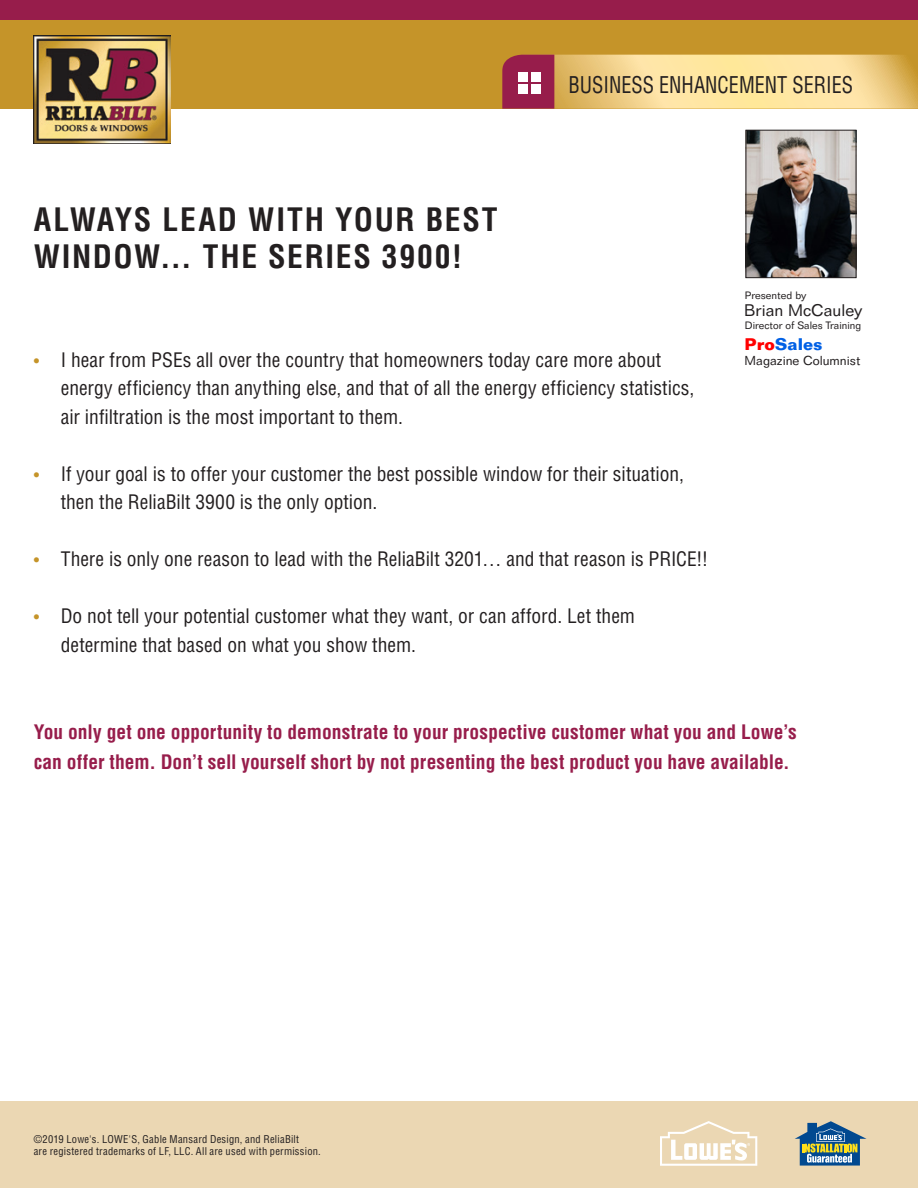
<style>
.page{position:relative;width:918px;height:1188px;background:#fff}
.page>*{position:absolute;margin:0;border:0;box-sizing:border-box;transform-origin:0 0}
.t1{font:700 condensed 31.5px/37.8px "Helvetica";letter-spacing:.055em;color:#231f20}
.t2{font:condensed 22.5px "Helvetica";color:#231f20;scale:.9 1}
.t3{font:condensed 19.5px/28.5px "Helvetica";color:#231f20}
.t4{font:700 condensed 19.5px/30px "Helvetica";color:#971d4b}
.t5{font:16.5px "Folio BT";color:#231f20}
.t6{font:700 16.5px "Folio BT";color:#0060e5}
.t7{font:12.75px "Folio BT";color:#231f20}
.t8{font:condensed 10.5px/12px "Helvetica";letter-spacing:.025em;color:#231f20}
.t9{font:10.5px "Folio BT";color:#231f20}
.s1{color:#f00}
.s2{font-size:16.5px;color:#c59429}
</style>
<div class="page">
<div style="left:0;top:1102px;width:918px;height:86px;background:#ebd7b3"></div>
<div style="left:0;top:14px;width:918px;height:95px;background:#c59429"></div>
<img style="left:34px;top:35px;width:137px;height:108px">
<div style="left:0;top:0;width:918px;height:20px;background:#971d4b"></div>
<svg style="left:795px;top:1121px;width:72px;height:45px"></svg>
<svg style="left:660px;top:1121px;width:97px;height:45px"></svg>
<svg style="left:502px;top:55px;width:416px;height:54px;background:#eac388"></svg>
<div style="left:519px;top:72px;width:9px;height:10px;background:#fff"></div>
<div style="left:532px;top:72px;width:9px;height:10px;background:#fff"></div>
<div style="left:519px;top:85px;width:9px;height:9px;background:#fff"></div>
<div style="left:532px;top:85px;width:9px;height:9px;background:#fff"></div>
<img style="left:748px;top:132px;width:106px;height:144px">
<div style="left:746px;top:130px;width:110px;height:148px;border:1px solid #231f20"></div>
<h1 class="t1" style="left:34px;top:200px;width:465px">ALWAYS LEAD WITH YOUR BEST<br>WINDOW… THE SERIES 3900!</h1>
<p class="t2" style="left:569px;top:71px;width:318px">BUSINESS ENHANCEMENT SERIES</p>
<p class="t9" style="left:745px;top:289px;width:63px">Presented by</p>
<p class="t5" style="left:744px;top:300px;width:120px">Brian McCauley</p>
<p class="t9" style="left:745px;top:319px;width:118px">Director of Sales Training</p>
<p class="t6" style="left:745px;top:334px;width:79px"><span class="s1">Pro</span>Sales</p>
<p class="t3" style="left:34px;top:345px;width:629px"><span class="s2">•</span> I hear from PSEs all over the country that homeowners today care more about</p>
<p class="t7" style="left:745px;top:353px;width:117px">Magazine Columnist</p>
<p class="t3" style="left:61px;top:374px;width:635px">energy efficiency than anything else, and that of all the energy efficiency statistics, air infiltration is the most important to them.</p>
<p class="t3" style="left:61px;top:459px;width:625px;text-indent:-27px"><span class="s2">•</span> If your goal is to offer your customer the best possible window for their situation, then the ReliaBilt 3900 is the only option.</p>
<p class="t3" style="left:34px;top:545px;width:676px"><span class="s2">•</span> There is only one reason to lead with the ReliaBilt 3201… and that reason is PRICE!!</p>
<p class="t3" style="left:61px;top:602px;width:576px;text-indent:-27px"><span class="s2">•</span> Do not tell your potential customer what they want, or can afford. Let them determine that based on what you show them.</p>
<p class="t4" style="left:34px;top:716px;width:765px">You only get one opportunity to demonstrate to your prospective customer what you and Lowe’s can offer them. Don’t sell yourself short by not presenting the best product you have available.</p>
<p class="t8" style="left:34px;top:1133px;width:289px">©2019 Lowe's. LOWE'S, Gable Mansard Design, and ReliaBilt<br>are registered trademarks of LF, LLC. All are used with permission.</p>
</div>
